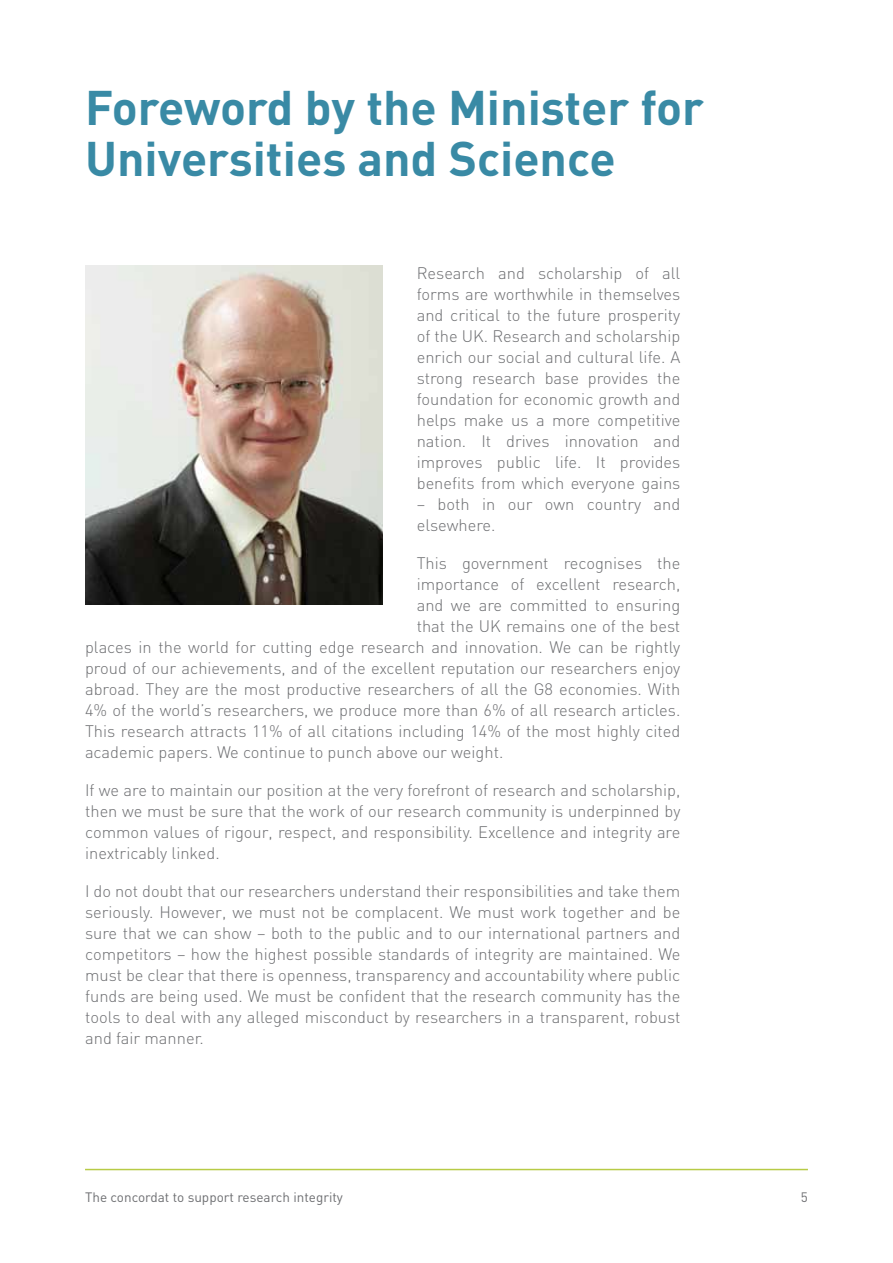
<style>
.page{position:relative;width:893px;height:1263px;background:#fff}
.page>*{position:absolute;margin:0;border:0;box-sizing:border-box;transform-origin:0 0}
.t1{font:700 48px/51px "DIN";color:#398aa5}
.t2{font:300 16.5px/21px "DIN";color:#6d6e71;text-align:justify}
.t3{font:13.5px "DIN";color:#6d6e71}
</style>
<div class="page">
<hr style="left:85px;top:1169px;width:723px;height:1px;background:#b7cb46">
<img style="left:85px;top:265px;width:298px;height:339px">
<h1 class="t1" style="left:85px;top:80px;width:620px">Foreword by the Minister for<br>Universities and Science</h1>
<p class="t2" style="left:417px;top:262px;width:265px">Research and scholarship of all forms are worthwhile in themselves and critical to the future prosperity of the UK. Research and scholarship enrich our social and cultural life. A strong research base provides the foundation for economic growth and helps make us a more competitive nation. It drives innovation and improves public life. It provides benefits from which everyone gains</p>
<p class="t2" style="left:417px;top:493px;width:265px">– both in our own country and elsewhere.</p>
<p class="t2" style="left:417px;top:552px;width:265px">This government recognises the</p>
<p class="t2" style="left:417px;top:573px;width:265px">importance of excellent research,</p>
<p class="t2" style="left:417px;top:594px;width:265px">and we are committed to ensuring</p>
<p class="t2" style="left:417px;top:615px;width:265px">that the UK remains one of the best</p>
<p class="t2" style="left:85px;top:636px;width:597px">places in the world for cutting edge research and innovation. We can be rightly</p>
<p class="t2" style="left:85px;top:657px;width:597px">proud of our achievements, and of the excellent reputation our researchers enjoy</p>
<p class="t2" style="left:85px;top:678px;width:597px">abroad. They are the most productive researchers of all the G8 economies. With</p>
<p class="t2" style="left:85px;top:699px;width:597px">4% of the world’s researchers, we produce more than 6% of all research articles.</p>
<p class="t2" style="left:85px;top:720px;width:597px">This research attracts 11% of all citations including 14% of the most highly cited</p>
<p class="t2" style="left:85px;top:741px;width:420px">academic papers. We continue to punch above our weight.</p>
<p class="t2" style="left:85px;top:779px;width:597px">If we are to maintain our position at the very forefront of research and scholarship, then we must be sure that the work of our research community is underpinned by common values of rigour, respect, and responsibility. Excellence and integrity are inextricably linked.</p>
<p class="t2" style="left:85px;top:880px;width:597px">I do not doubt that our researchers understand their responsibilities and take them seriously. However, we must not be complacent. We must work together and be sure that we can show – both to the public and to our international partners and competitors – how the highest possible standards of integrity are maintained. We must be clear that there is openness, transparency and accountability where public funds are being used. We must be confident that the research community has the tools to deal with any alleged misconduct by researchers in a transparent, robust and fair manner.</p>
<p class="t3" style="left:85px;top:1188px;width:259px">The concordat to support research integrity</p>
<p class="t3" style="left:801px;top:1188px;width:9px">5</p>
</div>
